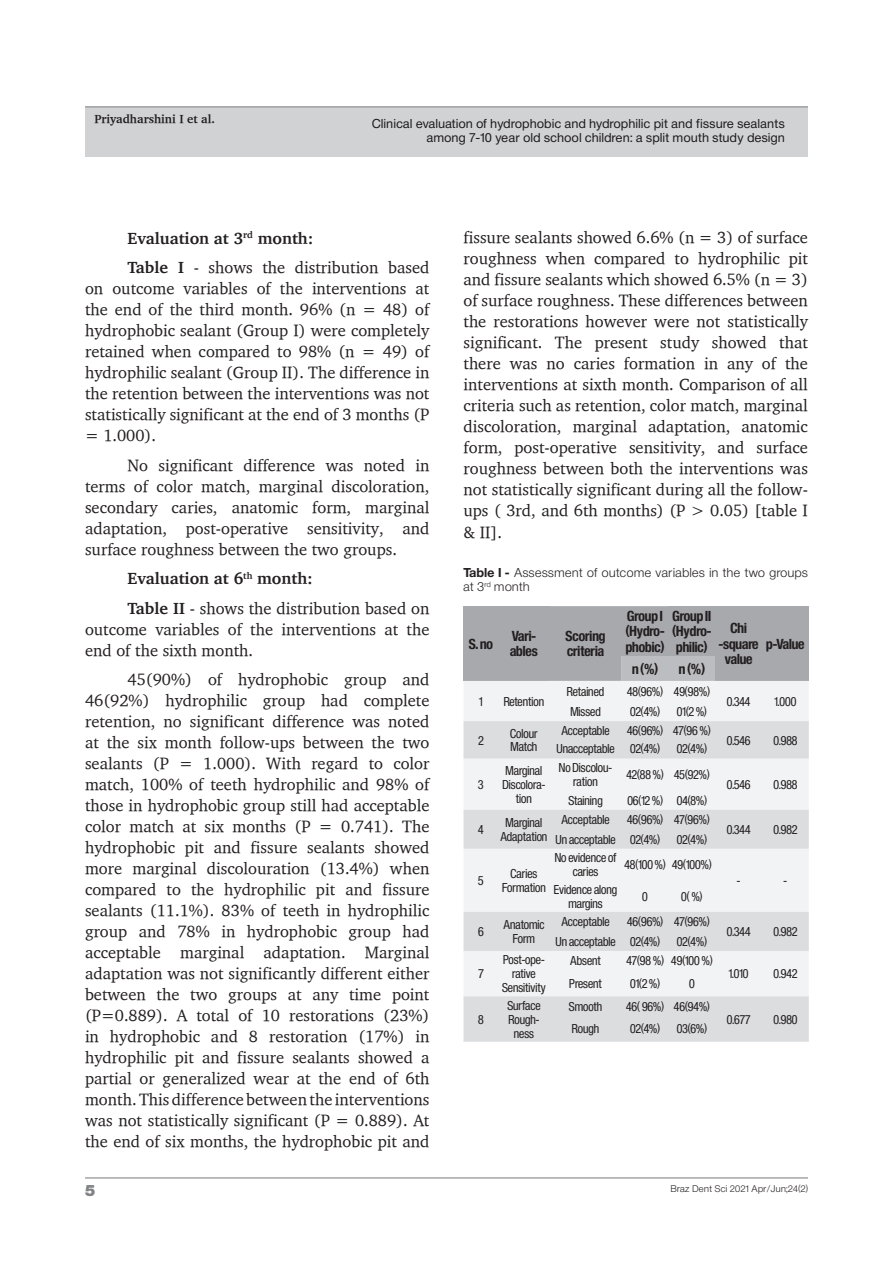
<style>
.page{position:relative;width:893px;height:1263px;background:#fff}
.page>*{position:absolute;margin:0;border:0;box-sizing:border-box;transform-origin:0 0}
.t1{font:16.5px/21px "Charter";color:#231f20;text-align:justify}
.t2{font:15px "Sh Europa Nr 2 Ultra";color:#808285}
.t3{font:700 13.5px/15.6px "Sh Europa Nr 2 Con";color:#231f20}
.t4{font:12px/13.8px "Sh Europa Nr 2 Con";color:#231f20;text-align:center}
.t5{font:12px/14.4px "Sh Europa Nr 2";letter-spacing:.05em;color:#231f20;text-align:right}
.t6{font:12px/14.4px "Sh Europa Nr 2 Light";letter-spacing:.05em;color:#231f20}
.t7{font:700 12px "Charter";color:#231f20}
.t8{font:9px "Sh Europa Nr 2 Light";letter-spacing:.05em;color:#231f20}
.s1{font-weight:700}
.s2{font-family:"Sh Europa Nr 2";font-weight:700}
</style>
<div class="page">
<div style="left:85px;top:107px;width:723px;height:50px;background:#d1d2d4"></div>
<hr style="left:85px;top:106px;width:723px;height:1px;background:#808285">
<hr style="left:85px;top:1177px;width:723px;height:1px;background:#808285">
<div style="left:463px;top:606px;width:35px;height:75px;background:#a8a9ad"></div>
<div style="left:498px;top:606px;width:51px;height:75px;background:#a8a9ad"></div>
<div style="left:549px;top:606px;width:119px;height:75px;background:#a8a9ad"></div>
<div style="left:668px;top:606px;width:47px;height:50px;background:#a8a9ad"></div>
<div style="left:715px;top:606px;width:47px;height:75px;background:#a8a9ad"></div>
<div style="left:762px;top:606px;width:47px;height:75px;background:#a8a9ad"></div>
<div style="left:622px;top:656px;width:46px;height:25px;background:#bcbdc0"></div>
<div style="left:668px;top:656px;width:47px;height:25px;background:#bcbdc0"></div>
<div style="left:464px;top:681px;width:345px;height:40px;background:#f2f3f4"></div>
<svg style="left:463px;top:721px;width:346px;height:321px"></svg>
<p class="t7" style="left:94px;top:111px;width:122px">Priyadharshini I et al.</p>
<p class="t5" style="left:372px;top:116px;width:414px">Clinical evaluation of hydrophobic and hydrophilic pit and fissure sealants among 7-10 year old school children: a split mouth study design</p>
<p class="t1" style="left:128px;top:223px;width:303px;line-height:29.5px"><span class="s1">Evaluation at 3</span><sup>rd</sup> <span class="s1">month:<br>Table I</span> - shows the distribution based</p>
<p class="t1" style="left:85px;top:278px;width:346px">on outcome variables of the interventions at the end of the third month. 96% (n = 48) of hydrophobic sealant (Group I) were completely retained when compared to 98% (n = 49) of hydrophilic sealant (Group II). The difference in the retention between the interventions was not statistically significant at the end of 3 months (P = 1.000).</p>
<p class="t1" style="left:85px;top:454px;width:346px;text-indent:43px">No significant difference was noted in terms of color match, marginal discoloration, secondary caries, anatomic form, marginal adaptation, post-operative sensitivity, and surface roughness between the two groups.</p>
<p class="t1" style="left:128px;top:564px;width:303px;line-height:29.4px"><span class="s1">Evaluation at 6</span><sup>th</sup> <span class="s1">month:<br>Table II</span> - shows the distribution based on</p>
<p class="t1" style="left:85px;top:618px;width:346px">outcome variables of the interventions at the end of the sixth month.</p>
<p class="t1" style="left:85px;top:669px;width:346px;text-indent:43px">45(90%) of hydrophobic group and 46(92%) hydrophilic group had complete retention, no significant difference was noted at the six month follow-ups between the two sealants (P = 1.000). With regard to color match, 100% of teeth hydrophilic and 98% of those in hydrophobic group still had acceptable color match at six months (P = 0.741). The hydrophobic pit and fissure sealants showed more marginal discolouration (13.4%) when compared to the hydrophilic pit and fissure sealants (11.1%). 83% of teeth in hydrophilic group and 78% in hydrophobic group had acceptable marginal adaptation. Marginal adaptation was not significantly different either between the two groups at any time point (P=0.889). A total of 10 restorations (23%) in hydrophobic and 8 restoration (17%) in hydrophilic pit and fissure sealants showed a partial or generalized wear at the end of 6th month. This difference between the interventions was not statistically significant (P = 0.889). At the end of six months, the hydrophobic pit and</p>
<p class="t1" style="left:463px;top:227px;width:346px">fissure sealants showed 6.6% (n = 3) of surface roughness when compared to hydrophilic pit and fissure sealants which showed 6.5% (n = 3) of surface roughness. These differences between the restorations however were not statistically significant. The present study showed that there was no caries formation in any of the interventions at sixth month. Comparison of all criteria such as retention, color match, marginal discoloration, marginal adaptation, anatomic form, post-operative sensitivity, and surface roughness between both the interventions was not statistically significant during all the follow&shy;ups ( 3rd, and 6th months) (P &gt; 0.05) [table I &amp; II].</p>
<p class="t6" style="left:463px;top:565px;width:346px"><span class="s2">Table I -</span> Assessment of outcome variables in the two groups at 3<sup>rd</sup> month</p>
<p class="t3" style="left:469px;top:636px;width:26px">S. no</p>
<p class="t3" style="left:510px;top:628px;width:29px">Vari&shy;ables</p>
<p class="t3" style="left:566px;top:628px;width:41px">Scoring criteria</p>
<p class="t3" style="left:626px;top:608px;width:40px">Group I (Hydro&shy;phobic)</p>
<p class="t3" style="left:672px;top:608px;width:40px;text-align:justify">Group II (Hydro&shy;philic)</p>
<p class="t3" style="left:719px;top:620px;width:41px;text-align:center">Chi -square value</p>
<p class="t3" style="left:632px;top:661px;width:27px">n (%)</p>
<p class="t3" style="left:679px;top:661px;width:27px">n (%)</p>
<p class="t3" style="left:766px;top:636px;width:40px">p-Value</p>
<p class="t4" style="left:479px;top:694px;width:5px">1</p>
<p class="t4" style="left:504px;top:694px;width:42px">Retention</p>
<p class="t4" style="left:567px;top:685px;width:39px">Retained</p>
<p class="t4" style="left:627px;top:685px;width:84px">48(96%) 49(98%)</p>
<p class="t4" style="left:570px;top:705px;width:32px">Missed</p>
<p class="t4" style="left:630px;top:705px;width:31px">02(4%)</p>
<p class="t4" style="left:677px;top:705px;width:31px">01(2 %)</p>
<p class="t4" style="left:478px;top:733px;width:7px">2</p>
<p class="t4" style="left:510px;top:726px;width:29px;text-align:left">Colour<br>Match</p>
<p class="t4" style="left:562px;top:723px;width:49px">Acceptable</p>
<p class="t4" style="left:627px;top:723px;width:85px">46(96%) 47(96 %)</p>
<p class="t4" style="left:556px;top:742px;width:60px">Unacceptable</p>
<p class="t4" style="left:630px;top:742px;width:31px">02(4%)</p>
<p class="t4" style="left:677px;top:742px;width:31px">02(4%)</p>
<p class="t4" style="left:478px;top:777px;width:7px">3</p>
<p class="t4" style="left:503px;top:764px;width:44px">Marginal<br>Discolora&shy;tion</p>
<p class="t4" style="left:559px;top:761px;width:55px">No Discolou&shy;ration</p>
<p class="t4" style="left:626px;top:768px;width:85px">42(88 %) 45(92%)</p>
<p class="t4" style="left:568px;top:793px;width:36px">Staining</p>
<p class="t4" style="left:627px;top:793px;width:81px">06(12 %) 04(8%)</p>
<p class="t4" style="left:478px;top:822px;width:7px">4</p>
<p class="t4" style="left:500px;top:816px;width:48px">Marginal<br>Adaptation</p>
<p class="t4" style="left:562px;top:813px;width:49px">Acceptable</p>
<p class="t4" style="left:627px;top:813px;width:84px">46(96%) 47(96%)</p>
<p class="t4" style="left:555px;top:832px;width:106px">Un acceptable 02(4%)</p>
<p class="t4" style="left:677px;top:832px;width:31px">02(4%)</p>
<p class="t4" style="left:478px;top:874px;width:7px">5</p>
<p class="t4" style="left:502px;top:867px;width:45px">Caries<br>Formation</p>
<p class="t4" style="left:555px;top:851px;width:63px">No evidence of caries</p>
<p class="t4" style="left:624px;top:858px;width:89px">48(100 %) 49(100%)</p>
<p class="t4" style="left:554px;top:882px;width:65px">Evidence along margins</p>
<p class="t4" style="left:642px;top:889px;width:7px">0</p>
<p class="t4" style="left:681px;top:889px;width:23px">0( %)</p>
<p class="t4" style="left:478px;top:925px;width:7px">6</p>
<p class="t4" style="left:503px;top:918px;width:42px">Anatomic<br>Form</p>
<p class="t4" style="left:562px;top:915px;width:49px">Acceptable</p>
<p class="t4" style="left:627px;top:915px;width:84px">46(96%) 47(96%)</p>
<p class="t4" style="left:555px;top:934px;width:106px">Un acceptable 02(4%)</p>
<p class="t4" style="left:677px;top:934px;width:31px">02(4%)</p>
<p class="t4" style="left:478px;top:967px;width:7px">7</p>
<p class="t4" style="left:478px;top:1012px;width:7px">8</p>
<p class="t4" style="left:502px;top:953px;width:45px">Post-ope&shy;rative<br>Sensitivity</p>
<p class="t4" style="left:570px;top:954px;width:32px">Absent</p>
<p class="t4" style="left:626px;top:954px;width:88px">47(98 %) 49(100 %)</p>
<p class="t4" style="left:569px;top:977px;width:34px">Present</p>
<p class="t4" style="left:630px;top:977px;width:31px">01(2 %)</p>
<p class="t4" style="left:689px;top:977px;width:7px">0</p>
<p class="t4" style="left:507px;top:999px;width:35px">Surface<br>Rough&shy;ness</p>
<p class="t4" style="left:569px;top:999px;width:35px">Smooth</p>
<p class="t4" style="left:626px;top:999px;width:85px">46( 96%) 46(94%)</p>
<p class="t4" style="left:572px;top:1022px;width:29px">Rough</p>
<p class="t4" style="left:630px;top:1022px;width:31px">02(4%)</p>
<p class="t4" style="left:677px;top:1022px;width:32px">03(6%)</p>
<p class="t4" style="left:727px;top:694px;width:25px">0.344</p>
<p class="t4" style="left:774px;top:694px;width:23px">1.000</p>
<p class="t4" style="left:727px;top:733px;width:25px">0.546</p>
<p class="t4" style="left:773px;top:733px;width:26px">0.988</p>
<p class="t4" style="left:727px;top:777px;width:25px">0.546</p>
<p class="t4" style="left:773px;top:777px;width:26px">0.988</p>
<p class="t4" style="left:727px;top:822px;width:25px">0.344</p>
<p class="t4" style="left:773px;top:822px;width:25px">0.982</p>
<p class="t4" style="left:737px;top:874px;width:5px">-</p>
<p class="t4" style="left:784px;top:874px;width:5px">-</p>
<p class="t4" style="left:727px;top:925px;width:25px">0.344</p>
<p class="t4" style="left:774px;top:925px;width:25px">0.982</p>
<p class="t4" style="left:729px;top:967px;width:21px">1.010</p>
<p class="t4" style="left:774px;top:967px;width:25px">0.942</p>
<p class="t4" style="left:727px;top:1012px;width:25px">0.677</p>
<p class="t4" style="left:773px;top:1012px;width:26px">0.980</p>
<p class="t2" style="left:85px;top:1182px;width:11px">5</p>
<p class="t8" style="left:671px;top:1183px;width:139px">Braz Dent Sci 2021 Apr/Jun;24(2)</p>
</div>
